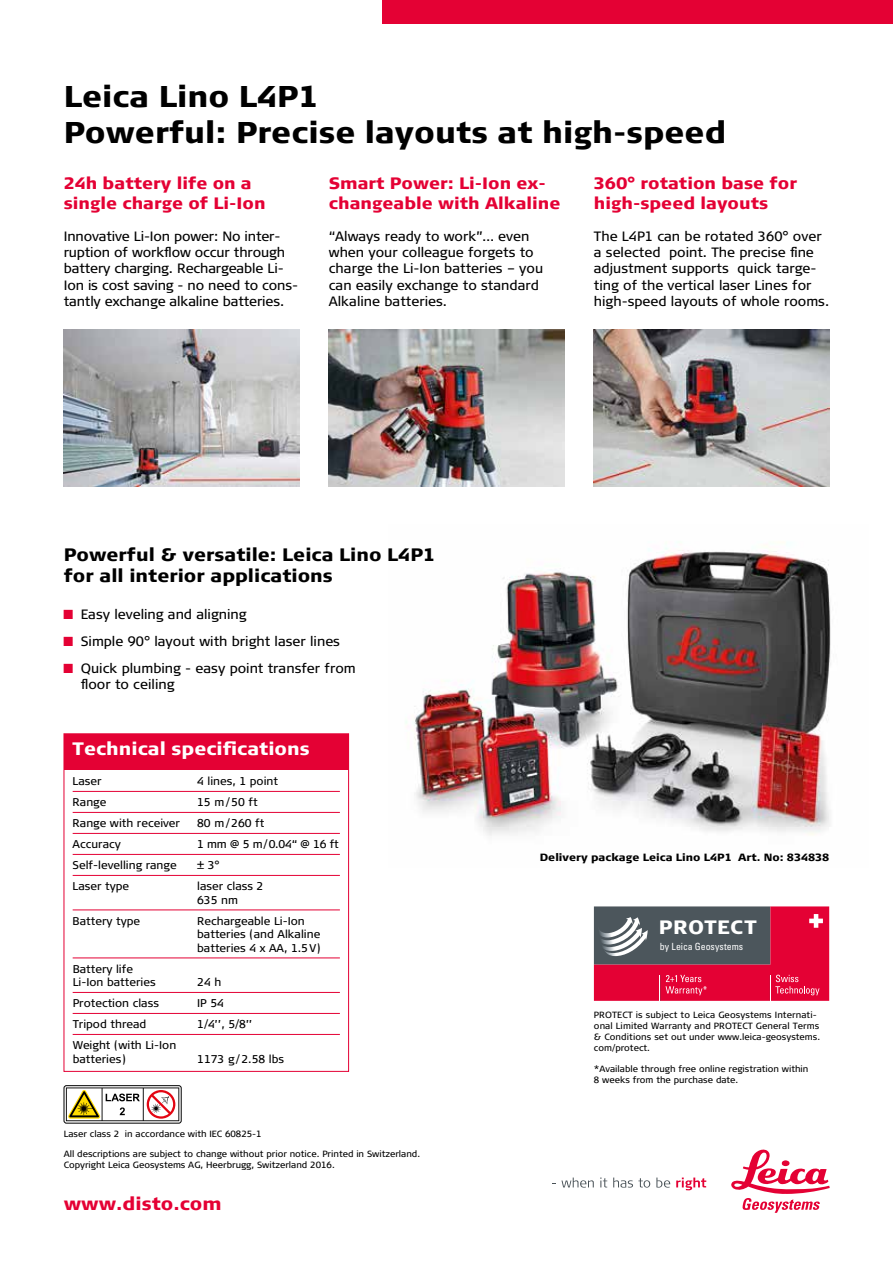
<style>
.page{position:relative;width:893px;height:1263px;background:#fff}
.page>*{position:absolute;margin:0;border:0;box-sizing:border-box;transform-origin:0 0}
.t1{font:900 30px/36px "Signa Pro";color:#000}
.t2{font:900 19.35px "Signa Column";letter-spacing:.02em;color:#fff}
.t3{font:900 18px/21.6px "Signa Pro";color:#000}
.t4{font:900 18px "Signa Pro";color:#fff}
.t5{font:900 18px "Signa Pro";color:#e40134}
.t6{font:900 16.5px/19.8px "Signa Pro";color:#e40134}
.t7{font:13.5px/16.2px "Signa Pro";color:#000}
.t8{font:11.25px/13.5px "Signa Pro";color:#000}
.t9{font:900 10.5px "Signa Pro";color:#000}
.t10{font:condensed 9.9px "Univers LT Std";letter-spacing:-.005em;color:#fff}
.t11{font:9px/10.8px "Signa Pro";color:#000}
.s1{font-family:"Courier New";font-size:15px;color:#e40134}
</style>
<div class="page">
<div style="left:64px;top:734px;width:285px;height:35px;background:#e40134"></div>
<hr style="left:73px;top:791px;width:267px;height:1px;background:#e40134">
<hr style="left:73px;top:812px;width:267px;height:1px;background:#e40134">
<hr style="left:73px;top:833px;width:267px;height:1px;background:#e40134">
<hr style="left:73px;top:854px;width:267px;height:1px;background:#e40134">
<hr style="left:73px;top:875px;width:267px;height:1px;background:#e40134">
<hr style="left:73px;top:910px;width:267px;height:1px;background:#e40134">
<hr style="left:73px;top:958px;width:267px;height:1px;background:#e40134">
<hr style="left:73px;top:992px;width:267px;height:1px;background:#e40134">
<hr style="left:73px;top:1013px;width:267px;height:1px;background:#e40134">
<hr style="left:73px;top:1034px;width:267px;height:1px;background:#e40134">
<div style="left:64px;top:734px;width:285px;height:337px;border:1px solid #e40134"></div>
<svg style="left:594px;top:906px;width:235px;height:95px;background:#a33551"></svg>
<div style="left:383px;top:0;width:510px;height:24px;background:#e40134"></div>
<img style="left:329px;top:329px;width:235px;height:158px">
<img style="left:593px;top:329px;width:236px;height:158px">
<img style="left:64px;top:329px;width:236px;height:158px">
<svg style="left:552px;top:1177px;width:42px;height:10px"></svg>
<svg style="left:600px;top:1177px;width:7px;height:10px"></svg>
<svg style="left:613px;top:1177px;width:37px;height:10px"></svg>
<svg style="left:656px;top:1177px;width:14px;height:10px"></svg>
<svg style="left:676px;top:1177px;width:30px;height:13px"></svg>
<svg style="left:731px;top:1150px;width:99px;height:63px"></svg>
<img style="left:405px;top:545px;width:426px;height:291px">
<div style="left:64px;top:1085px;width:117px;height:38px;border:1px solid #000;border-radius:2px"></div>
<svg style="left:66px;top:1087px;width:113px;height:34px"></svg>
<h1 class="t1" style="left:64px;top:77px;width:664px">Leica Lino L4P1<br>Powerful: Precise layouts at high-speed</h1>
<p class="t6" style="left:64px;top:172px;width:203px">24h battery life on a single charge of Li-Ion</p>
<p class="t7" style="left:64px;top:228px;width:236px">Innovative Li-Ion power: No inter&shy;ruption of workflow occur through battery charging. Rechargeable Li-Ion is cost saving - no need to cons&shy;tantly exchange alkaline batteries.</p>
<p class="t6" style="left:329px;top:172px;width:233px">Smart Power: Li-Ion ex&shy;changeable with Alkaline</p>
<p class="t7" style="left:329px;top:228px;width:216px">“Always ready to work”… even when your colleague forgets to charge the Li-Ion batteries – you can easily exchange to standard<br>Alkaline batteries.</p>
<p class="t6" style="left:594px;top:172px;width:205px">360° rotation base for high-speed layouts</p>
<p class="t7" style="left:594px;top:228px;width:237px">The L4P1 can be rotated 360° over a selected point. The precise fine adjustment supports quick targe&shy;ting of the vertical laser Lines for high-speed layouts of whole rooms.</p>
<h3 class="t3" style="left:64px;top:543px;width:373px">Powerful &amp; versatile: Leica Lino L4P1 for all interior applications</h3>
<p class="t7" style="left:64px;top:606px;width:184px"><span class="s1">■</span> Easy leveling and aligning</p>
<p class="t7" style="left:64px;top:633px;width:278px"><span class="s1">■</span> Simple 90° layout with bright laser lines</p>
<p class="t7" style="left:81px;top:659px;width:276px;text-indent:-17px"><span class="s1">■</span> Quick plumbing - easy point transfer from floor to ceiling</p>
<h3 class="t4" style="left:73px;top:737px;width:239px">Technical specifications</h3>
<p class="t8" style="left:73px;top:774px;width:31px">Laser</p>
<p class="t8" style="left:197px;top:774px;width:82px">4 lines, 1 point</p>
<p class="t8" style="left:73px;top:795px;width:35px">Range</p>
<p class="t8" style="left:197px;top:795px;width:62px">15 m/50 ft</p>
<p class="t8" style="left:73px;top:816px;width:109px">Range with receiver</p>
<p class="t8" style="left:197px;top:816px;width:69px">80 m/260 ft</p>
<p class="t8" style="left:73px;top:837px;width:50px">Accuracy</p>
<p class="t8" style="left:197px;top:837px;width:143px">1 mm @ 5 m/0.04“ @ 16 ft</p>
<p class="t8" style="left:73px;top:858px;width:106px">Self-levelling range</p>
<p class="t8" style="left:197px;top:858px;width:24px">± 3°</p>
<p class="t8" style="left:73px;top:879px;width:58px">Laser type</p>
<p class="t8" style="left:197px;top:879px;width:68px">laser class 2<br>635 nm</p>
<p class="t8" style="left:73px;top:913px;width:69px">Battery type</p>
<p class="t8" style="left:197px;top:913px;width:125px">Rechargeable Li-Ion batteries (and Alkaline batteries 4 x AA, 1.5V)</p>
<p class="t8" style="left:73px;top:961px;width:85px">Battery life<br>Li-Ion batteries</p>
<p class="t8" style="left:197px;top:975px;width:26px">24 h</p>
<p class="t8" style="left:73px;top:996px;width:88px">Protection class</p>
<p class="t8" style="left:197px;top:996px;width:28px">IP 54</p>
<p class="t8" style="left:73px;top:1017px;width:75px">Tripod thread</p>
<p class="t8" style="left:197px;top:1017px;width:57px">1/4’’, 5/8’’</p>
<p class="t8" style="left:73px;top:1038px;width:105px">Weight (with Li-Ion batteries)</p>
<p class="t8" style="left:197px;top:1051px;width:89px">1173 g/2.58 lbs</p>
<p class="t11" style="left:64px;top:1124px;width:358px;line-height:19.4px">Laser class 2 in accordance with IEC 60825-1<br>All descriptions are subject to change without prior notice. Printed in Switzerland.</p>
<p class="t11" style="left:64px;top:1158px;width:273px">Copyright Leica Geosystems AG, Heerbrugg, Switzerland 2016.</p>
<h3 class="t5" style="left:64px;top:1191px;width:159px">www.disto.com</h3>
<p class="t9" style="left:540px;top:850px;width:291px">Delivery package Leica Lino L4P1 Art. No: 834838</p>
<h2 class="t2" style="left:659px;top:915px;width:99px">PROTECT</h2>
<p class="t10" style="left:660px;top:940px;width:85px">by Leica Geosystems</p>
<p class="t11" style="left:594px;top:1009px;width:228px">PROTECT is subject to Leica Geosystems Internati&shy;onal Limited Warranty and PROTECT General Terms &amp; Conditions set out under www.leica-geosystems. com/protect.</p>
<p class="t11" style="left:594px;top:1063px;width:216px">*Available through free online registration within<br>8 weeks from the purchase date.</p>
</div>
